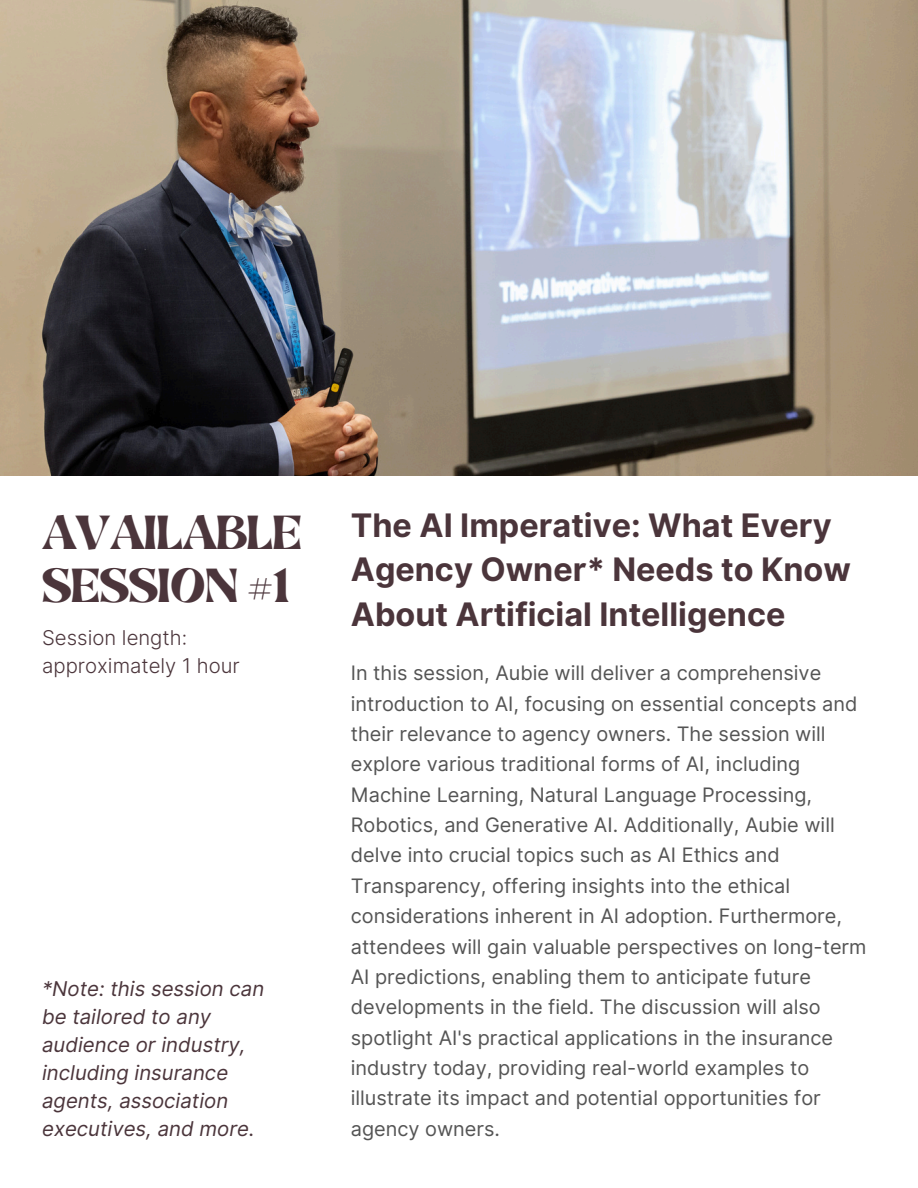
<style>
.page{position:relative;width:918px;height:1188px;background:#fff}
.page>*{position:absolute;margin:0;border:0;box-sizing:border-box;transform-origin:0 0}
.t1{font:38.4px/52.8px "Brasika Display";color:#4b353b}
.t2{font:700 32.4px/44.5px "Inter";color:#4b353b}
.t3{font:italic 20.4px/28.2px "Inter";color:#4b353b}
.t4{font:300 20.4px "Inter";color:#4b353b}
.t5{font:19.95px/30.3px "Inter";color:#545454}
</style>
<div class="page">
<img style="left:0;top:0;width:918px;height:476px">
<h1 class="t1" style="left:42px;top:508px;width:261px">AVAILABLE<br>SESSION #1</h1>
<p class="t4" style="left:42px;top:625px;width:147px">Session length:</p>
<h2 class="t4" style="left:42px;top:653px;width:199px">approximately 1 hour</h2>
<p class="t3" style="left:42px;top:974px;width:224px">*Note: this session can be tailored to any audience or industry, including insurance agents, association executives, and more.</p>
<p class="t2" style="left:351px;top:503px;width:502px">The AI Imperative: What Every<br>Agency Owner* Needs to Know<br>About Artificial Intelligence</p>
<p class="t5" style="left:351px;top:658px;width:517px">In this session, Aubie will deliver a comprehensive introduction to AI, focusing on essential concepts and their relevance to agency owners. The session will explore various traditional forms of AI, including Machine Learning, Natural Language Processing, Robotics, and Generative AI. Additionally, Aubie will delve into crucial topics such as AI Ethics and Transparency, offering insights into the ethical considerations inherent in AI adoption. Furthermore, attendees will gain valuable perspectives on long-term AI predictions, enabling them to anticipate future developments in the field. The discussion will also spotlight AI's practical applications in the insurance industry today, providing real-world examples to illustrate its impact and potential opportunities for agency owners.</p>
</div>
